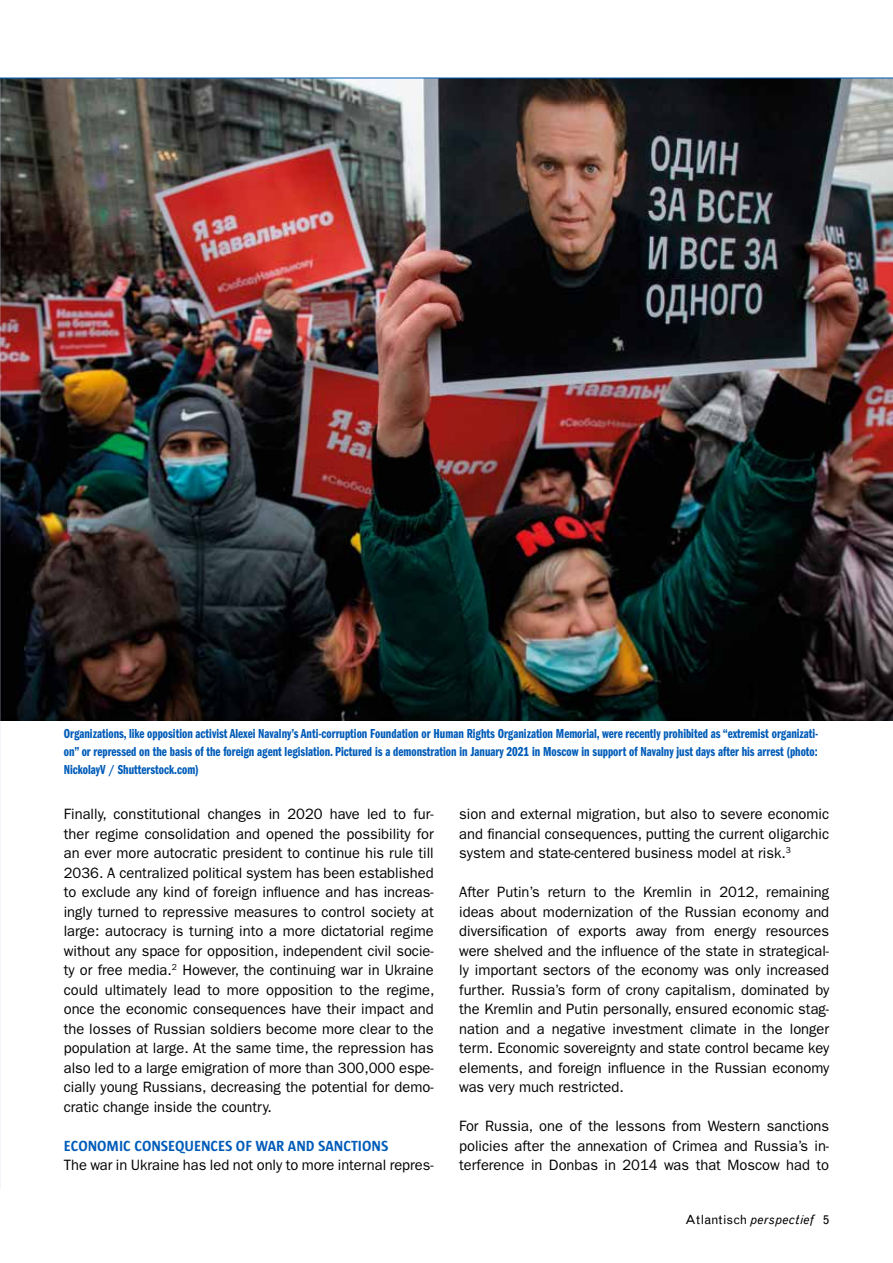
<style>
.page{position:relative;width:893px;height:1263px;background:#fff}
.page>*{position:absolute;margin:0;border:0;box-sizing:border-box;transform-origin:0 0}
.t1{font:15px/19.5px "Franklin Gothic";color:#000;text-align:justify}
.t2{font:700 15px "Sun";color:#005cb9}
.t3{font:13.5px/18px "Franklin Gothic Demi Cmpr";color:#005cb9;text-align:justify}
.t4{font:12.75px "Grotesque";color:#000}
.s1{font-style:italic}
</style>
<div class="page">
<img style="left:0;top:79px;width:893px;height:641px">
<hr style="left:0;top:78px;width:893px;height:1px;background:#005cb9">
<p class="t3" style="left:64px;top:725px;width:756px">Organizations, like opposition activist Alexei Navalny’s Anti-corruption Foundation or Human Rights Organization Memorial, were recently prohibited as “extremist organizati&shy;on” or repressed on the basis of the foreign agent legislation. Pictured is a demonstration in January 2021 in Moscow in support of Navalny just days after his arrest (photo:<br>NickolayV / Shutterstock.com)</p>
<p class="t1" style="left:64px;top:804px;width:372px">Finally, constitutional changes in 2020 have led to fur&shy;ther regime consolidation and opened the possibility for an ever more autocratic president to continue his rule till 2036. A centralized political system has been established to exclude any kind of foreign influence and has increas&shy;ingly turned to repressive measures to control society at large: autocracy is turning into a more dictatorial regime without any space for opposition, independent civil socie&shy;ty or free media.<sup>2</sup> However, the continuing war in Ukraine could ultimately lead to more opposition to the regime, once the economic consequences have their impact and the losses of Russian soldiers become more clear to the population at large. At the same time, the repression has also led to a large emigration of more than 300,000 espe&shy;cially young Russians, decreasing the potential for demo&shy;cratic change inside the country.</p>
<p class="t2" style="left:64px;top:1137px;width:326px">ECONOMIC CONSEQUENCES OF WAR AND SANCTIONS</p>
<p class="t1" style="left:64px;top:1155px;width:371px">The war in Ukraine has led not only to more internal repres-</p>
<p class="t1" style="left:459px;top:804px;width:371px">sion and external migration, but also to severe economic and financial consequences, putting the current oligarchic system and state-centered business model at risk.<sup>3</sup></p>
<p class="t1" style="left:459px;top:882px;width:371px">After Putin’s return to the Kremlin in 2012, remaining ideas about modernization of the Russian economy and diversification of exports away from energy resources were shelved and the influence of the state in strategical&shy;ly important sectors of the economy was only increased further. Russia’s form of crony capitalism, dominated by the Kremlin and Putin personally, ensured economic stag&shy;nation and a negative investment climate in the longer term. Economic sovereignty and state control became key elements, and foreign influence in the Russian economy was very much restricted.</p>
<p class="t1" style="left:459px;top:1116px;width:371px">For Russia, one of the lessons from Western sanctions policies after the annexation of Crimea and Russia’s in&shy;terference in Donbas in 2014 was that Moscow had to</p>
<p class="t4" style="left:685px;top:1212px;width:146px">Atlantisch <span class="s1">perspectief</span> 5</p>
</div>
